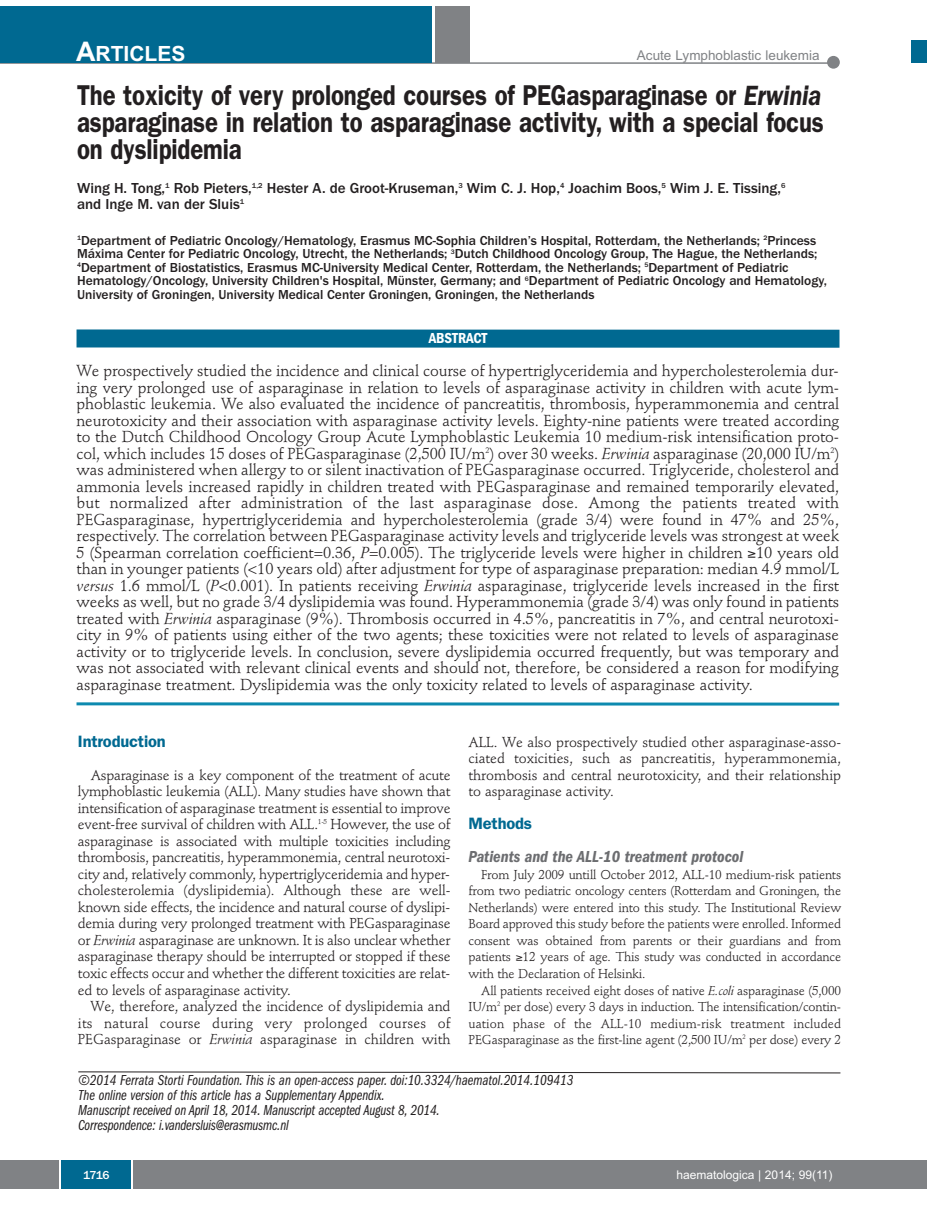
<style>
.page{position:relative;width:927px;height:1225px;background:#fff}
.page>*{position:absolute;margin:0;border:0;box-sizing:border-box;transform-origin:0 0}
.t1{font:600 28.8px/27px "Franklin Gothic";letter-spacing:-.005em;color:#231f20;text-align:justify;scale:.83 1}
.t2{font:700 21px "Arial";color:#fff}
.t3{font:italic 600 condensed 16.5px "Franklin Gothic";color:#6c6d70}
.t4{font:600 16.5px "Franklin Gothic";letter-spacing:-.01em;color:#006991}
.t5{font:15.75px/16.5px "Stempel Schneidler";letter-spacing:-.005em;color:#231f20;text-align:justify}
.t6{font:15px/15px "Franklin Gothic Book Cmpr Ital";color:#231f20}
.t7{font:500 15px/16.5px "Franklin Gothic";color:#231f20}
.t8{font:600 condensed 15px "Franklin Gothic";letter-spacing:-.005em;color:#fff}
.t9{font:14.25px/16.5px "Stempel Schneidler";letter-spacing:-.005em;color:#231f20;text-align:justify}
.t10{font:500 13.5px/13.5px "Franklin Gothic";color:#231f20}
.t11{font:13.5px "Arial";color:#808285}
.t12{font:12.75px/16.5px "Stempel Schneidler";letter-spacing:-.015em;color:#231f20;text-align:justify}
.t13{font:12px "Arial";color:#fff}
.t14{font:500 12px "Franklin Gothic";color:#fff}
.s1{font-size:27px}
.s2{font-style:italic}
</style>
<div class="page">
<div style="left:911px;top:40px;width:16px;height:22px;background:#006991"></div>
<div style="left:910px;top:1160px;width:17px;height:28px;background:#808285"></div>
<hr style="left:0;top:62px;width:837px;height:2px;background:#808285">
<div style="left:0;top:1160px;width:910px;height:28px;background:#808285"></div>
<div style="left:61px;top:1160px;width:71px;height:28px;background:#006991"></div>
<div style="left:827px;top:56px;width:13px;height:13px;background:#808285;border-radius:50%"></div>
<div style="left:435px;top:6px;width:34px;height:56px;background:#808285"></div>
<div style="left:0;top:6px;width:431px;height:56px;background:#006991"></div>
<svg style="left:60px;top:1160px;width:1px;height:28px"></svg>
<svg style="left:132px;top:1160px;width:1px;height:28px"></svg>
<svg style="left:78px;top:1071px;width:763px;height:2px"></svg>
<hr style="left:77px;top:702px;width:762px;height:3px;background:#0d8aaf">
<div style="left:77px;top:329px;width:762px;height:19px;background:#006991"></div>
<h2 class="t2" style="left:76px;top:42px;width:111px"><span class="s1">A</span>RTICLES</h2>
<p class="t11" style="left:637px;top:47px;width:184px">Acute Lymphoblastic leukemia</p>
<h1 class="t1" style="left:77px;top:84px;width:901px">The toxicity of very prolonged courses of PEGasparaginase or <span class="s2">Erwinia </span>asparaginase in relation to asparaginase activity, with a special focus on dyslipidemia</h1>
<p class="t7" style="left:77px;top:179px;width:710px">Wing H. Tong,<sup>1</sup> Rob Pieters,<sup>1,2</sup> Hester A. de Groot-Kruseman,<sup>3</sup> Wim C. J. Hop,<sup>4</sup> Joachim Boos,<sup>5</sup> Wim J. E. Tissing,<sup>6 </sup>and Inge M. van der Sluis<sup>1</sup></p>
<p class="t10" style="left:77px;top:233px;width:751px"><sup>1</sup>Department of Pediatric Oncology/Hematology, Erasmus MC-Sophia Children’s Hospital, Rotterdam, the Netherlands; <sup>2</sup>Princess Máxima Center for Pediatric Oncology, Utrecht, the Netherlands; <sup>3</sup>Dutch Childhood Oncology Group, The Hague, the Netherlands; <sup>4</sup>Department of Biostatistics, Erasmus MC-University Medical Center, Rotterdam, the Netherlands; <sup>5</sup>Department of Pediatric Hematology/Oncology, University Children's Hospital, Mϋnster, Germany; and <sup>6</sup>Department of Pediatric Oncology and Hematology, University of Groningen, University Medical Center Groningen, Groningen, the Netherlands</p>
<p class="t8" style="left:429px;top:333px;width:60px">ABSTRACT</p>
<p class="t5" style="left:77px;top:364px;width:764px">We prospectively studied the incidence and clinical course of hypertriglyceridemia and hypercholesterolemia dur&shy;ing very prolonged use of asparaginase in relation to levels of asparaginase activity in children with acute lym&shy;phoblastic leukemia. We also evaluated the incidence of pancreatitis, thrombosis, hyperammonemia and central neurotoxicity and their association with asparaginase activity levels. Eighty-nine patients were treated according to the Dutch Childhood Oncology Group Acute Lymphoblastic Leukemia 10 medium-risk intensification proto&shy;col, which includes 15 doses of PEGasparaginase (2,500 IU/m<sup>2</sup>) over 30 weeks. <span class="s2">Erwinia</span> asparaginase (20,000 IU/m<sup>2</sup>) was administered when allergy to or silent inactivation of PEGasparaginase occurred. Triglyceride, cholesterol and ammonia levels increased rapidly in children treated with PEGasparaginase and remained temporarily elevated, but normalized after administration of the last asparaginase dose. Among the patients treated with PEGasparaginase, hypertriglyceridemia and hypercholesterolemia (grade 3/4) were found in 47% and 25%, respectively. The correlation between PEGasparaginase activity levels and triglyceride levels was strongest at week 5 (Spearman correlation coefficient=0.36, <span class="s2">P</span>=0.005). The triglyceride levels were higher in children ≥10 years old than in younger patients (&lt;10 years old) after adjustment for type of asparaginase preparation: median 4.9 mmol/L <span class="s2">versus</span> 1.6 mmol/L (<span class="s2">P</span>&lt;0.001). In patients receiving <span class="s2">Erwinia</span> asparaginase, triglyceride levels increased in the first weeks as well, but no grade 3/4 dyslipidemia was found. Hyperammonemia (grade 3/4) was only found in patients treated with <span class="s2">Erwinia</span> asparaginase (9%). Thrombosis occurred in 4.5%, pancreatitis in 7%, and central neurotoxi&shy;city in 9% of patients using either of the two agents; these toxicities were not related to levels of asparaginase activity or to triglyceride levels. In conclusion, severe dyslipidemia occurred frequently, but was temporary and was not associated with relevant clinical events and should not, therefore, be considered a reason for modifying asparaginase treatment. Dyslipidemia was the only toxicity related to levels of asparaginase activity.</p>
<p class="t4" style="left:78px;top:735px;width:89px">Introduction</p>
<p class="t9" style="left:78px;top:768px;width:374px;text-indent:13px">Asparaginase is a key component of the treatment of acute lymphoblastic leukemia (ALL). Many studies have shown that intensification of asparaginase treatment is essential to improve event-free survival of children with ALL.<sup>1-5</sup> However, the use of asparaginase is associated with multiple toxicities including thrombosis, pancreatitis, hyperammonemia, central neurotoxi&shy;city and, relatively commonly, hypertriglyceridemia and hyper&shy;cholesterolemia (dyslipidemia). Although these are well&shy;known side effects, the incidence and natural course of dyslipi&shy;demia during very prolonged treatment with PEGasparaginase or <span class="s2">Erwinia</span> asparaginase are unknown. It is also unclear whether asparaginase therapy should be interrupted or stopped if these toxic effects occur and whether the different toxicities are relat&shy;ed to levels of asparaginase activity.</p>
<p class="t9" style="left:78px;top:999px;width:374px;text-indent:13px">We, therefore, analyzed the incidence of dyslipidemia and its natural course during very prolonged courses of PEGasparaginase or <span class="s2">Erwinia</span> asparaginase in children with</p>
<p class="t9" style="left:468px;top:735px;width:374px">ALL. We also prospectively studied other asparaginase-asso&shy;ciated toxicities, such as pancreatitis, hyperammonemia, thrombosis and central neurotoxicity, and their relationship to asparaginase activity.</p>
<p class="t4" style="left:469px;top:818px;width:65px">Methods</p>
<p class="t3" style="left:469px;top:851px;width:276px">Patients and the ALL-10 treatment protocol</p>
<p class="t12" style="left:469px;top:867px;width:374px;text-indent:13px">From July 2009 untill October 2012, ALL-10 medium-risk patients from two pediatric oncology centers (Rotterdam and Groningen, the Netherlands) were entered into this study. The Institutional Review Board approved this study before the patients were enrolled. Informed consent was obtained from parents or their guardians and from patients ≥12 years of age. This study was conducted in accordance with the Declaration of Helsinki.</p>
<p class="t12" style="left:469px;top:983px;width:374px;text-indent:13px">All patients received eight doses of native <span class="s2">E.coli</span> asparaginase (5,000<br>IU/m<sup>2</sup> per dose) every 3 days in induction. The intensification/contin&shy;uation phase of the ALL-10 medium-risk treatment included PEGasparaginase as the first-line agent (2,500 IU/m<sup>2</sup> per dose) every 2</p>
<p class="t6" style="left:78px;top:1073px;width:497px">©2014 Ferrata Storti Foundation.This is an open-access paper. doi:10.3324/haematol.2014.109413<br>The online version of this article has a Supplementary Appendix.<br>Manuscript received on April 18, 2014. Manuscript accepted August 8, 2014.<br>Correspondence: i.vandersluis@erasmusmc.nl</p>
<p class="t14" style="left:83px;top:1167px;width:28px">1716</p>
<p class="t13" style="left:676px;top:1167px;width:157px">haematologica | 2014; 99(11)</p>
</div>
